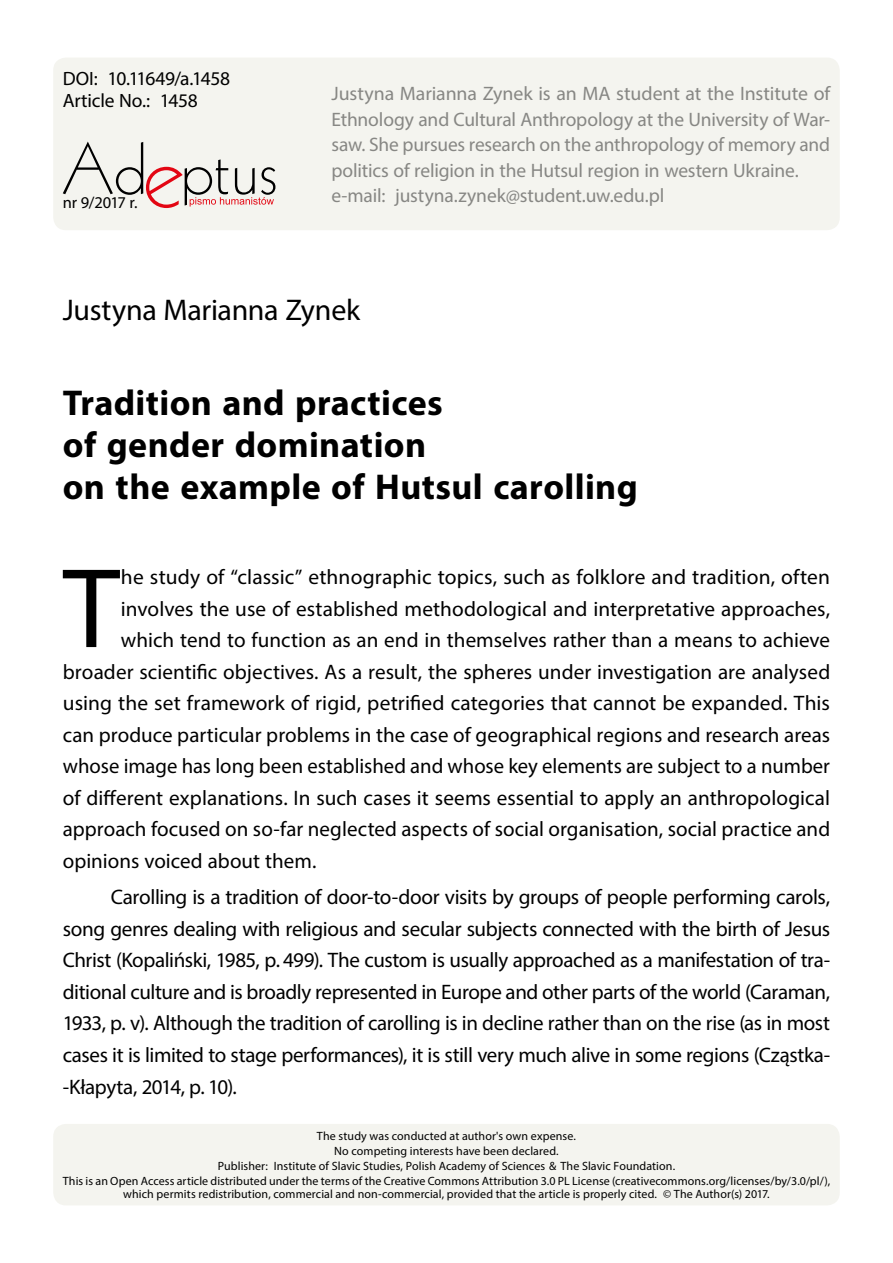
<style>
.page{position:relative;width:893px;height:1263px;background:#fff}
.page>*{position:absolute;margin:0;border:0;box-sizing:border-box;transform-origin:0 0}
.N_ormal_inicjał{font:114.45px "Myriad Pro";color:#000}
.Tytuł_artykułu{font:700 36px/42px "Myriad Pro";letter-spacing:.01em;color:#000}
.Nazwisko{font:30px "Myriad Pro";letter-spacing:-.01em;color:#000}
.N_ormal_inicjał-2{font:21px "Myriad Pro";color:#000}
.norm{font:21px/31.5px "Myriad Pro";letter-spacing:-.02em;color:#000;text-align:justify}
.informacje_o_autorze{font:19.5px/25.5px "Myriad Pro";letter-spacing:-.01em;color:#878784;text-align:justify}
.indeks_DOI{font:19.5px "Myriad Pro";color:#000}
.indeks_DOI-2{font:19.35px "Myriad Pro";letter-spacing:-.01em;color:#000}
.numer_wydania{font:16.5px "Myriad Pro";color:#000}
.notka_lioencyjna{font:12px/12.8px "Myriad Pro";letter-spacing:.005em;color:#000;text-align:center}
.s1{font-size:19.35px}
</style>
<div class="page">
<div style="left:53px;top:58px;width:787px;height:172px;background:#f4f4ef;border-radius:13px"></div>
<div style="left:53px;top:1124px;width:787px;height:81px;background:#f4f4ef;border-radius:13px"></div>
<svg style="left:63px;top:142px;width:212px;height:66px"></svg>
<p class="indeks_DOI" style="left:63px;top:66px;width:169px"><span class="s1">DOI:</span> 10.11649/a.1458</p>
<p class="indeks_DOI-2" style="left:63px;top:89px;width:136px">Article No.: 1458</p>
<p class="numer_wydania" style="left:63px;top:192px;width:76px">nr 9/2017 r.</p>
<p class="informacje_o_autorze" style="left:331px;top:81px;width:500px">Justyna Marianna Zynek is an MA student at the Institute of Ethnology and Cultural Anthropology at the University of War&shy;saw. She pursues research on the anthropology of memory and politics of religion in the Hutsul region in western Ukraine.</p>
<p class="informacje_o_autorze" style="left:331px;top:183px;width:334px">e-mail: justyna.zynek@student.uw.edu.pl</p>
<p class="Nazwisko" style="left:63px;top:291px;width:299px">Justyna Marianna Zynek</p>
<p class="Tytuł_artykułu" style="left:63px;top:381px;width:576px">Tradition and practices<br>of gender domination<br>on the example of Hutsul carolling</p>
<p class="N_ormal_inicjał" style="left:63px;top:538px;width:58px">T</p>
<p class="N_ormal_inicjał-2" style="left:121px;top:564px;width:711px">he study of “classic” ethnographic topics, such as folklore and tradition, often</p>
<p class="N_ormal_inicjał-2" style="left:121px;top:595px;width:711px">involves the use of established methodological and interpretative approaches,</p>
<p class="N_ormal_inicjał-2" style="left:121px;top:627px;width:711px">which tend to function as an end in themselves rather than a means to achieve</p>
<p class="N_ormal_inicjał-2" style="left:63px;top:658px;width:769px">broader scientific objectives. As a result, the spheres under investigation are analysed</p>
<p class="N_ormal_inicjał-2" style="left:63px;top:690px;width:769px">using the set framework of rigid, petrified categories that cannot be expanded. This</p>
<p class="N_ormal_inicjał-2" style="left:63px;top:721px;width:769px">can produce particular problems in the case of geographical regions and research areas</p>
<p class="N_ormal_inicjał-2" style="left:63px;top:753px;width:769px">whose image has long been established and whose key elements are subject to a number</p>
<p class="N_ormal_inicjał-2" style="left:63px;top:784px;width:769px">of different explanations. In such cases it seems essential to apply an anthropological</p>
<p class="N_ormal_inicjał-2" style="left:63px;top:816px;width:769px">approach focused on so-far neglected aspects of social organisation, social practice and</p>
<p class="N_ormal_inicjał-2" style="left:63px;top:847px;width:255px">opinions voiced about them.</p>
<p class="norm" style="left:63px;top:881px;width:769px;text-indent:48px">Carolling is a tradition of door-to-door visits by groups of people performing carols, song genres dealing with religious and secular subjects connected with the birth of Jesus Christ (Kopaliński, 1985, p. 499). The custom is usually approached as a manifestation of tra&shy;ditional culture and is broadly represented in Europe and other parts of the world (Caraman, 1933, p. v). Although the tradition of carolling is in decline rather than on the rise (as in most cases it is limited to stage performances), it is still very much alive in some regions (Cząstka--Kłapyta, 2014, p. 10).</p>
<p class="notka_lioencyjna" style="left:317px;top:1130px;width:261px">The study was conducted at author's own expense.</p>
<p class="notka_lioencyjna" style="left:334px;top:1145px;width:226px">No competing interests have been declared.</p>
<p class="notka_lioencyjna" style="left:218px;top:1160px;width:459px">Publisher: Institute of Slavic Studies, Polish Academy of Sciences &amp; The Slavic Foundation.</p>
<p class="notka_lioencyjna" style="left:63px;top:1174px;width:769px">This is an Open Access article distributed under the terms of the Creative Commons Attribution 3.0 PL License (creativecommons.org/licenses/by/3.0/pl/), which permits redistribution, commercial and non-commercial, provided that the article is properly cited. © The Author(s) 2017.</p>
</div>
